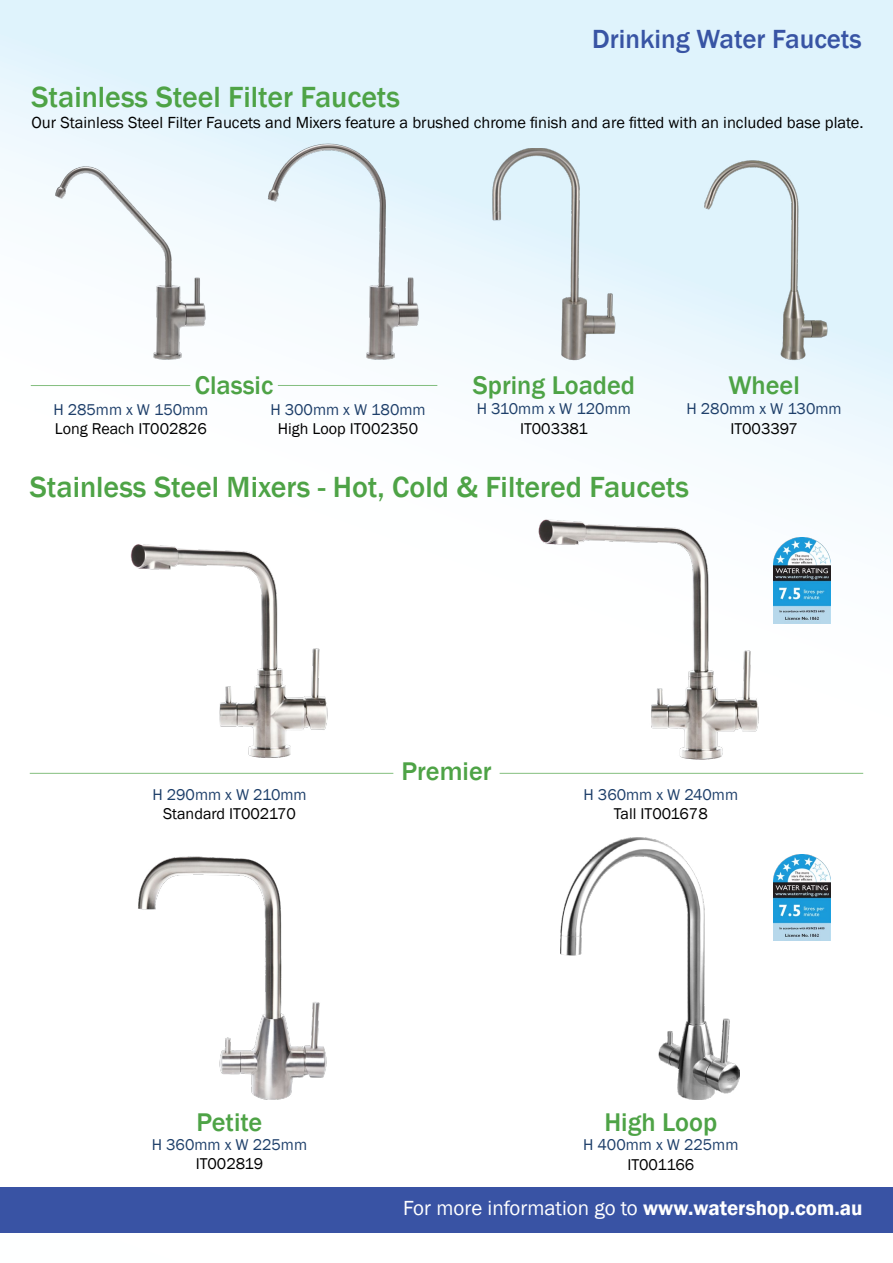
<style>
.page{position:relative;width:893px;height:1263px;background:#fff}
.page>*{position:absolute;margin:0;border:0;box-sizing:border-box;transform-origin:0 0}
.t1{font:500 30px "Franklin Gothic";color:#4ea346}
.t2{font:500 27px "Franklin Gothic";color:#3854a4}
.t3{font:500 26.25px "Franklin Gothic";color:#4ea346}
.t4{font:21px "Franklin Gothic";color:#fff}
.t5{font:16.5px "Franklin Gothic";color:#000}
.t6{font:16.05px "Franklin Gothic";color:#1e3f6a}
.t7{font:16.05px "Franklin Gothic";color:#000}
.s1{font-weight:600}
</style>
<div class="page">
<div style="left:0;top:0;width:893px;height:1263px;background:linear-gradient(to bottom,#e5f5fd,#fff)"></div>
<img style="left:121px;top:534px;width:217px;height:232px">
<img style="left:121px;top:833px;width:217px;height:269px">
<img style="left:532px;top:510px;width:233px;height:256px">
<img style="left:560px;top:837px;width:179px;height:262px">
<hr style="left:30px;top:773px;width:363px;height:1px;background:#4ea346">
<hr style="left:500px;top:773px;width:363px;height:1px;background:#4ea346">
<div style="left:0;top:1187px;width:892px;height:46px;background:#3953a4"></div>
<img style="left:47px;top:166px;width:169px;height:200px">
<img style="left:263px;top:143px;width:161px;height:242px">
<img style="left:486px;top:148px;width:136px;height:218px">
<img style="left:692px;top:151px;width:144px;height:214px">
<hr style="left:278px;top:385px;width:159px;height:1px;background:#4ea346">
<hr style="left:31px;top:385px;width:159px;height:1px;background:#4ea346">
<img style="left:774px;top:538px;width:56px;height:86px">
<img style="left:774px;top:855px;width:56px;height:86px">
<h2 class="t2" style="left:592px;top:22px;width:271px">Drinking Water Faucets</h2>
<h1 class="t1" style="left:31px;top:78px;width:370px">Stainless Steel Filter Faucets</h1>
<p class="t5" style="left:31px;top:112px;width:834px">Our Stainless Steel Filter Faucets and Mixers feature a brushed chrome finish and are fitted with an included base plate.</p>
<h3 class="t3" style="left:195px;top:369px;width:80px">Classic</h3>
<p class="t6" style="left:53px;top:400px;width:157px">H 285mm x W 150mm</p>
<p class="t7" style="left:55px;top:419px;width:153px">Long Reach IT002826</p>
<p class="t6" style="left:270px;top:400px;width:157px">H 300mm x W 180mm</p>
<p class="t7" style="left:278px;top:419px;width:142px">High Loop IT002350</p>
<h3 class="t3" style="left:473px;top:369px;width:164px">Spring Loaded</h3>
<p class="t6" style="left:477px;top:399px;width:155px">H 310mm x W 120mm</p>
<p class="t7" style="left:520px;top:418px;width:69px">IT003381</p>
<h3 class="t3" style="left:728px;top:369px;width:73px">Wheel</h3>
<p class="t6" style="left:686px;top:399px;width:157px">H 280mm x W 130mm</p>
<p class="t7" style="left:730px;top:418px;width:69px">IT003397</p>
<h1 class="t1" style="left:30px;top:469px;width:661px">Stainless Steel Mixers - Hot, Cold &amp; Filtered Faucets</h1>
<p class="t6" style="left:152px;top:784px;width:156px">H 290mm x W 210mm</p>
<p class="t7" style="left:163px;top:804px;width:134px">Standard IT002170</p>
<h3 class="t3" style="left:401px;top:755px;width:92px">Premier</h3>
<p class="t6" style="left:583px;top:784px;width:156px">H 360mm x W 240mm</p>
<p class="t7" style="left:614px;top:804px;width:95px">Tall IT001678</p>
<h3 class="t3" style="left:197px;top:1106px;width:67px">Petite</h3>
<p class="t6" style="left:152px;top:1135px;width:157px">H 360mm x W 225mm</p>
<p class="t7" style="left:196px;top:1154px;width:69px">IT002819</p>
<h3 class="t3" style="left:604px;top:1106px;width:114px">High Loop</h3>
<p class="t6" style="left:583px;top:1135px;width:157px">H 400mm x W 225mm</p>
<p class="t7" style="left:627px;top:1154px;width:68px">IT001166</p>
<h3 class="t4" style="left:403px;top:1195px;width:461px">For more information go to <span class="s1">www.watershop.com.au</span></h3>
</div>
